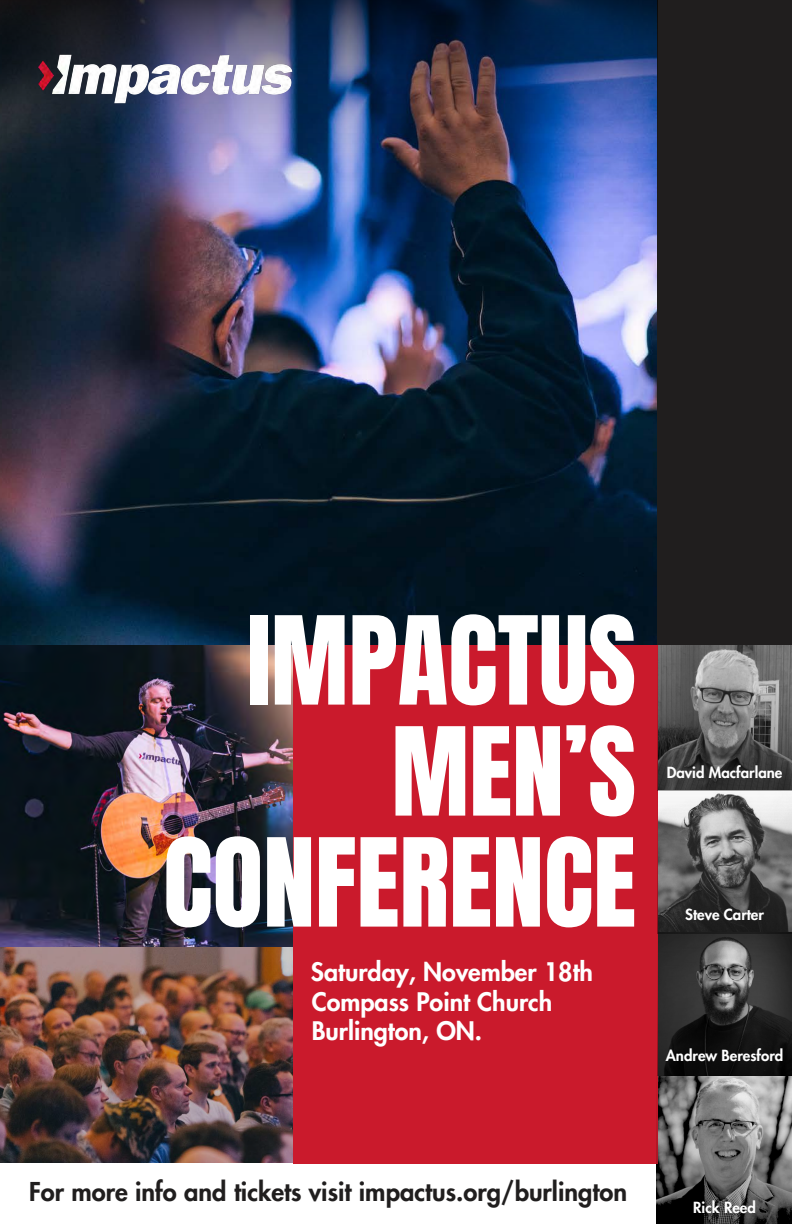
<style>
.page{position:relative;width:792px;height:1224px;background:#201e1e}
.page>*{position:absolute;margin:0;border:0;box-sizing:border-box;transform-origin:0 0}
.t1{font:104.1px "Anton";color:#fff}
.t2{font:800 25.4px "Futura LT Pro";color:#201e1e}
.t3{font:800 25px "Futura LT Pro";color:#fff}
.t4{font:800 15px "Futura LT Pro";color:#fff}
</style>
<div class="page">
<img style="left:0;top:270px;width:657px;height:376px">
<img style="left:0;top:947px;width:293px;height:217px">
<div style="left:0;top:1164px;width:792px;height:60px;background:#fff"></div>
<img style="left:0;top:646px;width:293px;height:301px">
<img style="left:656px;top:1075px;width:136px;height:149px">
<img style="left:0;top:0;width:657px;height:270px">
<img style="left:0;top:16px;width:330px;height:127px">
<div style="left:293px;top:645px;width:364px;height:519px;background:#ca1a2c"></div>
<img style="left:657px;top:645px;width:135px;height:430px">
<p class="t1" style="left:247px;top:586px;width:390px">IMPACTUS</p>
<p class="t1" style="left:392px;top:697px;width:246px">MEN’S</p>
<p class="t1" style="left:163px;top:808px;width:474px">CONFERENCE</p>
<p class="t3" style="left:311px;top:961px;width:284px">Saturday, November 18th</p>
<p class="t3" style="left:312px;top:990px;width:242px">Compass Point Church</p>
<p class="t3" style="left:312px;top:1020px;width:172px">Burlington, ON.</p>
<p class="t4" style="left:667px;top:766px;width:117px">David Macfarlane</p>
<p class="t4" style="left:685px;top:908px;width:80px">Steve Carter</p>
<p class="t4" style="left:666px;top:1049px;width:119px">Andrew Beresford</p>
<p class="t2" style="left:29px;top:1180px;width:600px">For more info and tickets visit impactus.org/burlington</p>
<p class="t4" style="left:693px;top:1201px;width:64px">Rick Reed</p>
</div>
